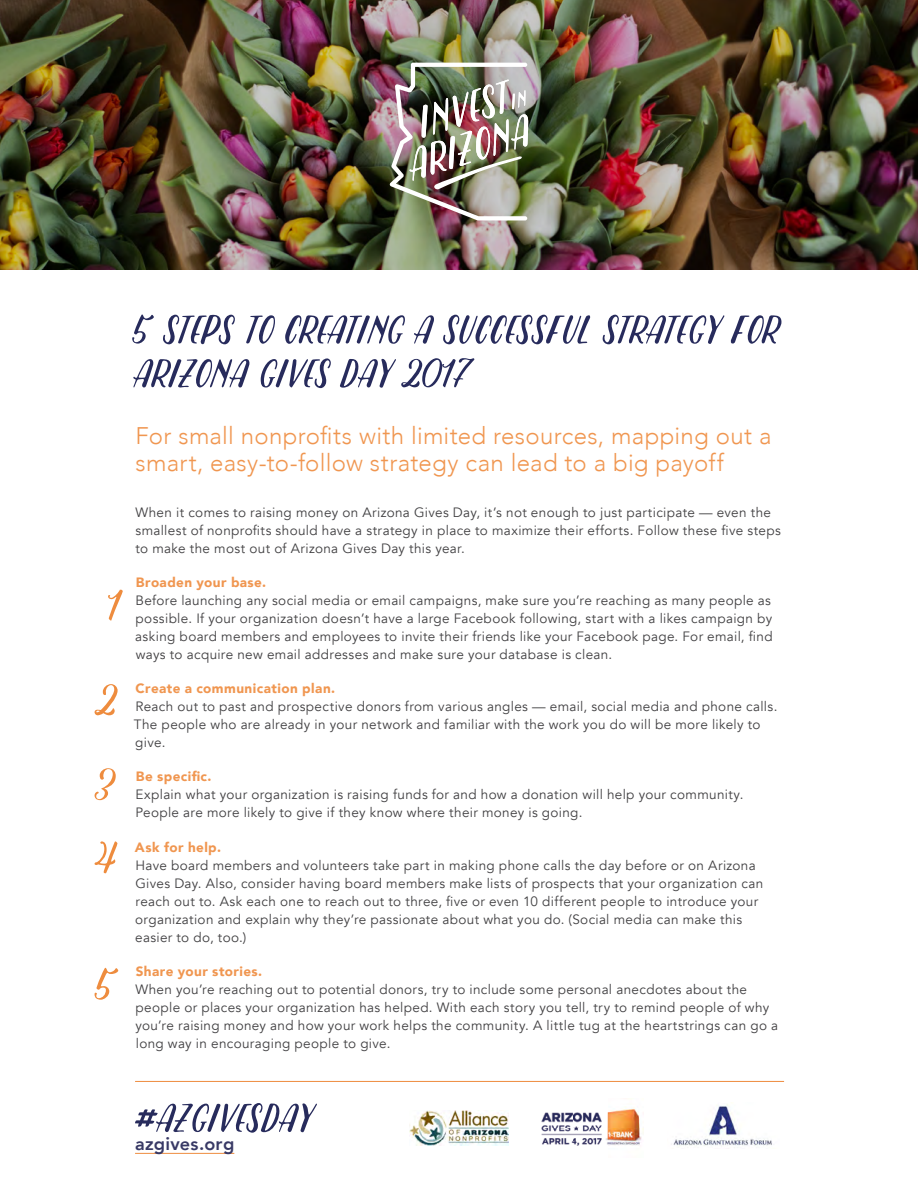
<style>
.page{position:relative;width:918px;height:1188px;background:#fff}
.page>*{position:absolute;margin:0;border:0;box-sizing:border-box;transform-origin:0 0}
.t1{font:60px/94.7px "Vigneta";color:#ee8c3e}
.t2{font:54.75px/43.8px "Vigneta";color:#272b5c}
.t3{font:300 24px/27px "Avenir";letter-spacing:.01em;color:#f09650}
.t4{font:800 18px "Avenir";letter-spacing:.02em;color:#383965}
.t5{font:13.5px/18px "Avenir";letter-spacing:.025em;color:#414042}
.t6{font:900 13.5px "Avenir";letter-spacing:.03em;color:#f09650}
</style>
<div class="page">
<img style="left:541px;top:1107px;width:103px;height:39px">
<img style="left:409px;top:1111px;width:100px;height:34px">
<img style="left:671px;top:1104px;width:101px;height:42px">
<hr style="left:135px;top:1081px;width:649px;height:1px;background:#ee8c3e">
<hr style="left:135px;top:1153px;width:99px;height:1px;background:#ee8c3e">
<img style="left:0;top:0;width:918px;height:270px">
<img style="left:390px;top:63px;width:138px;height:157px">
<h2 class="t2" style="left:132px;top:304px;width:647px">5 steps to creating a successful strategy for arizona gives day 2017</h2>
<h3 class="t3" style="left:136px;top:422px;width:638px">For small nonprofits with limited resources, mapping out a smart, easy-to-follow strategy can lead to a big payoff</h3>
<h1 class="t1" style="left:95px;top:554px;width:25px">1<br>2</h1>
<h1 class="t1" style="left:95px;top:745px;width:24px;line-height:73.2px">3<br>4</h1>
<h1 class="t1" style="left:95px;top:933px;width:22px">5</h1>
<p class="t5" style="left:136px;top:504px;width:647px">When it comes to raising money on Arizona Gives Day, it’s not enough to just participate — even the smallest of nonprofits should have a strategy in place to maximize their efforts. Follow these five steps to make the most out of Arizona Gives Day this year.</p>
<p class="t6" style="left:136px;top:571px;width:132px">Broaden your base.</p>
<p class="t5" style="left:135px;top:592px;width:639px;text-align:justify">Before launching any social media or email campaigns, make sure you’re reaching as many people as possible. If your organization doesn’t have a large Facebook following, start with a likes campaign by asking board members and employees to invite their friends like your Facebook page. For email, find ways to acquire new email addresses and make sure your database is clean.</p>
<p class="t6" style="left:136px;top:677px;width:201px">Create a communication plan.</p>
<p class="t5" style="left:134px;top:698px;width:645px">Reach out to past and prospective donors from various angles — email, social media and phone calls.<br>The people who are already in your network and familiar with the work you do will be more likely to give.</p>
<p class="t6" style="left:136px;top:765px;width:77px">Be specific.</p>
<p class="t5" style="left:135px;top:786px;width:610px">Explain what your organization is raising funds for and how a donation will help your community.<br>People are more likely to give if they know where their money is going.</p>
<p class="t6" style="left:135px;top:835px;width:88px">Ask for help.</p>
<p class="t5" style="left:135px;top:856px;width:630px">Have board members and volunteers take part in making phone calls the day before or on Arizona Gives Day. Also, consider having board members make lists of prospects that your organization can reach out to. Ask each one to reach out to three, five or even 10 different people to introduce your organization and explain why they’re passionate about what you do. (Social media can make this easier to do, too.)</p>
<p class="t6" style="left:136px;top:960px;width:128px">Share your stories.</p>
<p class="t5" style="left:136px;top:980px;width:644px">When you’re reaching out to potential donors, try to include some personal anecdotes about the people or places your organization has helped. With each story you tell, try to remind people of why you’re raising money and how your work helps the community. A little tug at the heartstrings can go a long way in encouraging people to give.</p>
<h2 class="t2" style="left:135px;top:1093px;width:178px">#azgivesday</h2>
<h3 class="t4" style="left:135px;top:1130px;width:101px">azgives.org</h3>
</div>
